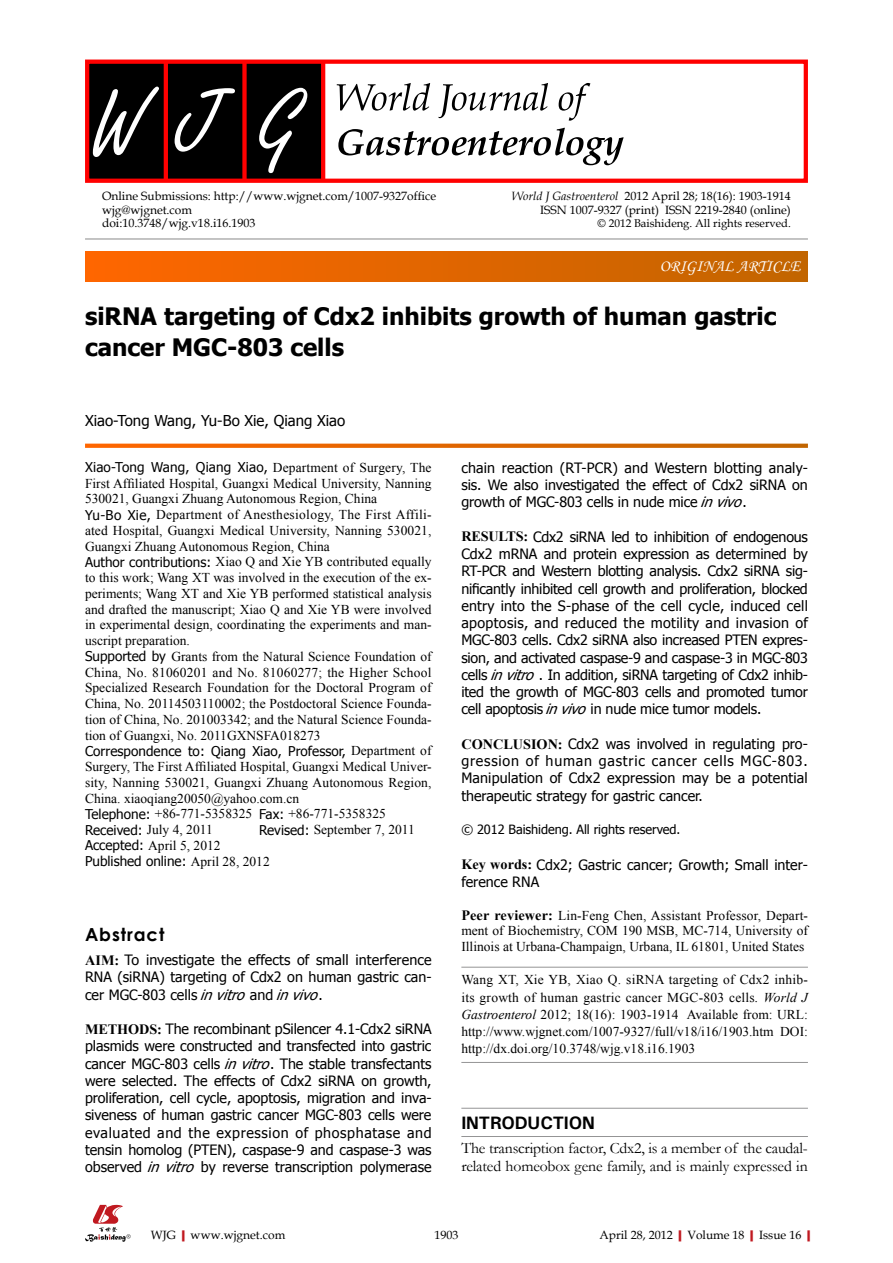
<style>
.page{position:relative;width:893px;height:1263px;background:#fff}
.page>*{position:absolute;margin:0;border:0;box-sizing:border-box;transform-origin:0 0}
.t1{font:700 24px/31.5px "Tahoma";color:#000}
.t2{font:700 18px "Univers";letter-spacing:-.01em;color:#000}
.t3{font:700 18px "Century Gothic";letter-spacing:.05em;color:#000}
.t4{font:16.5px "Monotype Corsiva";color:#fff}
.t5{font:15.75px/18px "Garamond";letter-spacing:-.01em;color:#000}
.t6{font:15px "Tahoma";color:#000}
.t7{font:14.25px/17.2px "Tahoma";color:#000;text-align:justify}
.t8{font:13.5px/15.8px "Times New Roman";color:#000}
.t9{font:13.5px "Tahoma";letter-spacing:.005em;color:#000}
.t10{font:12.75px "Tahoma";letter-spacing:-.005em;color:#000}
.t11{font:12px/13.5px "Book Antiqua";color:#000;text-align:right}
.t12{font:11.25px "Book Antiqua";color:#000}
.s1{font-style:italic}
.s2{font-family:"Times New Roman"}
.s3{font-family:"Tahoma"}
.s4{font-family:"Times New Roman";font-weight:700}
.s5{font-weight:700;font-size:14.25px}
.s6{font-weight:700;color:#c01920}
</style>
<div class="page">
<div style="left:85px;top:252px;width:723px;height:29px;background:linear-gradient(to right,#f60,#c16500)"></div>
<hr style="left:85px;top:239px;width:723px;height:1px;background:#898989">
<div style="left:87px;top:61px;width:236px;height:121px;background:#000"></div>
<hr style="left:164px;top:61px;width:4px;height:121px;background:#f00">
<div style="left:242px;top:61px;width:5px;height:121px;background:#f00"></div>
<hr style="left:321px;top:61px;width:4px;height:121px;background:#f00">
<div style="left:85px;top:60px;width:723px;height:123px;border:4px solid #f00"></div>
<svg style="left:259px;top:88px;width:48px;height:85px"></svg>
<svg style="left:175px;top:88px;width:60px;height:64px"></svg>
<svg style="left:93px;top:87px;width:66px;height:70px"></svg>
<svg style="left:337px;top:83px;width:253px;height:38px"></svg>
<svg style="left:338px;top:128px;width:286px;height:37px"></svg>
<svg style="left:85px;top:444px;width:723px;height:4px;background:#e16a08"></svg>
<svg style="left:85px;top:1205px;width:46px;height:37px"></svg>
<hr style="left:461px;top:1108px;width:347px;height:1px;background:#949495">
<hr style="left:461px;top:1136px;width:347px;height:1px;background:#949495">
<hr style="left:461px;top:967px;width:347px;height:1px;background:#949495">
<hr style="left:461px;top:1062px;width:347px;height:1px;background:#949495">
<p class="t11" style="left:102px;top:189px;width:336px;text-align:left">Online Submissions: http://www.wjgnet.com/1007-9327office wjg@wjgnet.com<br>doi:10.3748/wjg.v18.i16.1903</p>
<p class="t11" style="left:512px;top:189px;width:280px"><span class="s1">World J Gastroenterol</span> 2012 April 28; 18(16): 1903-1914<br>ISSN 1007-9327 (print) ISSN 2219-2840 (online)</p>
<p class="t12" style="left:598px;top:215px;width:195px">© 2012 Baishideng. All rights reserved.</p>
<p class="t4" style="left:660px;top:256px;width:142px">ORIGINAL ARTICLE</p>
<h1 class="t1" style="left:85px;top:298px;width:693px">siRNA targeting of Cdx2 inhibits growth of human gastric cancer MGC-803 cells</h1>
<p class="t6" style="left:85px;top:410px;width:262px">Xiao-Tong Wang, Yu-Bo Xie, Qiang Xiao</p>
<p class="t9" style="left:85px;top:458px;width:348px">Xiao-Tong Wang, Qiang Xiao, <span class="s2">Department of Surgery, The</span></p>
<p class="t8" style="left:85px;top:475px;width:348px">First Affiliated Hospital, Guangxi Medical University, Nanning 530021, Guangxi Zhuang Autonomous Region, China<br><span class="s3">Yu-Bo Xie,</span> Department of Anesthesiology, The First Affili&shy;ated Hospital, Guangxi Medical University, Nanning 530021, Guangxi Zhuang Autonomous Region, China<br><span class="s3">Author contributions:</span> Xiao Q and Xie YB contributed equally to this work; Wang XT was involved in the execution of the ex&shy;periments; Wang XT and Xie YB performed statistical analysis and drafted the manuscript; Xiao Q and Xie YB were involved in experimental design, coordinating the experiments and man&shy;uscript preparation.<br><span class="s3">Supported by</span> Grants from the Natural Science Foundation of China, No. 81060201 and No. 81060277; the Higher School Specialized Research Foundation for the Doctoral Program of China, No. 20114503110002; the Postdoctoral Science Founda&shy;tion of China, No. 201003342; and the Natural Science Founda&shy;tion of Guangxi, No. 2011GXNSFA018273</p>
<p class="t9" style="left:85px;top:742px;width:348px">Correspondence to: Qiang Xiao, Professor, <span class="s2">Department of</span></p>
<p class="t8" style="left:85px;top:758px;width:348px">Surgery, The First Affiliated Hospital, Guangxi Medical Univer&shy;sity, Nanning 530021, Guangxi Zhuang Autonomous Region, China. xiaoqiang20050@yahoo.com.cn<br><span class="s3">Telephone:</span> +86-771-5358325 <span class="s3">Fax:</span> +86-771-5358325<br><span class="s3">Received:</span> July 4, 2011</p>
<p class="t8" style="left:259px;top:821px;width:157px"><span class="s3">Revised:</span> September 7, 2011</p>
<p class="t8" style="left:85px;top:837px;width:137px"><span class="s3">Accepted:</span> April 5, 2012</p>
<p class="t9" style="left:85px;top:852px;width:186px">Published online: <span class="s2">April 28, 2012</span></p>
<h2 class="t3" style="left:85px;top:921px;width:81px">Abstract</h2>
<p class="t7" style="left:85px;top:950px;width:348px"><span class="s4">AIM:</span> To investigate the effects of small interference RNA (siRNA) targeting of Cdx2 on human gastric can&shy;cer MGC-803 cells <span class="s1">invitro</span> and <span class="s1">invivo</span>.</p>
<p class="t7" style="left:85px;top:1019px;width:348px"><span class="s4">METHODS:</span> The recombinant pSilencer 4.1-Cdx2 siRNA plasmids were constructed and transfected into gastric cancer MGC-803 cells <span class="s1">invitro</span>. The stable transfectants were selected. The effects of Cdx2 siRNA on growth, proliferation, cell cycle, apoptosis, migration and inva&shy;siveness of human gastric cancer MGC-803 cells were evaluated and the expression of phosphatase and tensin homolog (PTEN), caspase-9 and caspase-3 was observed <span class="s1">invitro</span> by reverse transcription polymerase</p>
<p class="t7" style="left:461px;top:458px;width:348px">chain reaction (RT-PCR) and Western blotting analy&shy;sis. We also investigated the effect of Cdx2 siRNA on growth of MGC-803 cells in nude mice <span class="s1">invivo</span>.</p>
<p class="t7" style="left:461px;top:527px;width:348px"><span class="s4">RESULTS:</span> Cdx2 siRNA led to inhibition of endogenous Cdx2 mRNA and protein expression as determined by RT-PCR and Western blotting analysis. Cdx2 siRNA sig&shy;nificantly inhibited cell growth and proliferation, blocked entry into the S-phase of the cell cycle, induced cell apoptosis, and reduced the motility and invasion of MGC-803 cells. Cdx2 siRNA also increased PTEN expres&shy;sion, and activated caspase-9 and caspase-3 in MGC-803 cells <span class="s1">invitro</span> . In addition, siRNA targeting of Cdx2 inhib&shy;ited the growth of MGC-803 cells and promoted tumor cell apoptosis <span class="s1">invivo</span> in nude mice tumor models.</p>
<p class="t7" style="left:461px;top:734px;width:348px"><span class="s4">CONCLUSION:</span> Cdx2 was involved in regulating pro&shy;gression of human gastric cancer cells MGC-803.<br>Manipulation of Cdx2 expression may be a potential therapeutic strategy for gastric cancer.</p>
<p class="t10" style="left:461px;top:821px;width:221px">© 2012 Baishideng. All rights reserved.</p>
<p class="t7" style="left:461px;top:855px;width:348px"><span class="s4">Key words:</span> Cdx2; Gastric cancer; Growth; Small inter&shy;ference RNA</p>
<p class="t8" style="left:461px;top:907px;width:348px;text-align:justify"><span class="s5">Peer reviewer:</span> Lin-Feng Chen, Assistant Professor, Depart&shy;ment of Biochemistry, COM 190 MSB, MC-714, University of Illinois at Urbana-Champaign, Urbana, IL 61801, United States</p>
<p class="t8" style="left:461px;top:971px;width:348px;line-height:17.2px;text-align:justify">Wang XT, Xie YB, Xiao Q. siRNA targeting of Cdx2 inhib&shy;its growth of human gastric cancer MGC-803 cells<span class="s1">. World J Gastroenterol</span> 2012; 18(16): 1903-1914 Available from: URL: http://www.wjgnet.com/1007-9327/full/v18/i16/1903.htm DOI: http://dx.doi.org/10.3748/wjg.v18.i16.1903</p>
<h2 class="t2" style="left:461px;top:1111px;width:135px">INTRODUCTION</h2>
<p class="t5" style="left:461px;top:1139px;width:348px">The transcription factor, Cdx2, is a member of the caudal&shy;related homeobox gene family, and is mainly expressed in</p>
<p class="t11" style="left:151px;top:1227px;width:136px">WJG<span class="s6">|</span>www.wjgnet.com</p>
<p class="t11" style="left:434px;top:1227px;width:25px">1903</p>
<p class="t11" style="left:599px;top:1227px;width:218px">April 28, 2012<span class="s6">|</span>Volume 18<span class="s6">|</span>Issue 16<span class="s6">|</span></p>
</div>
